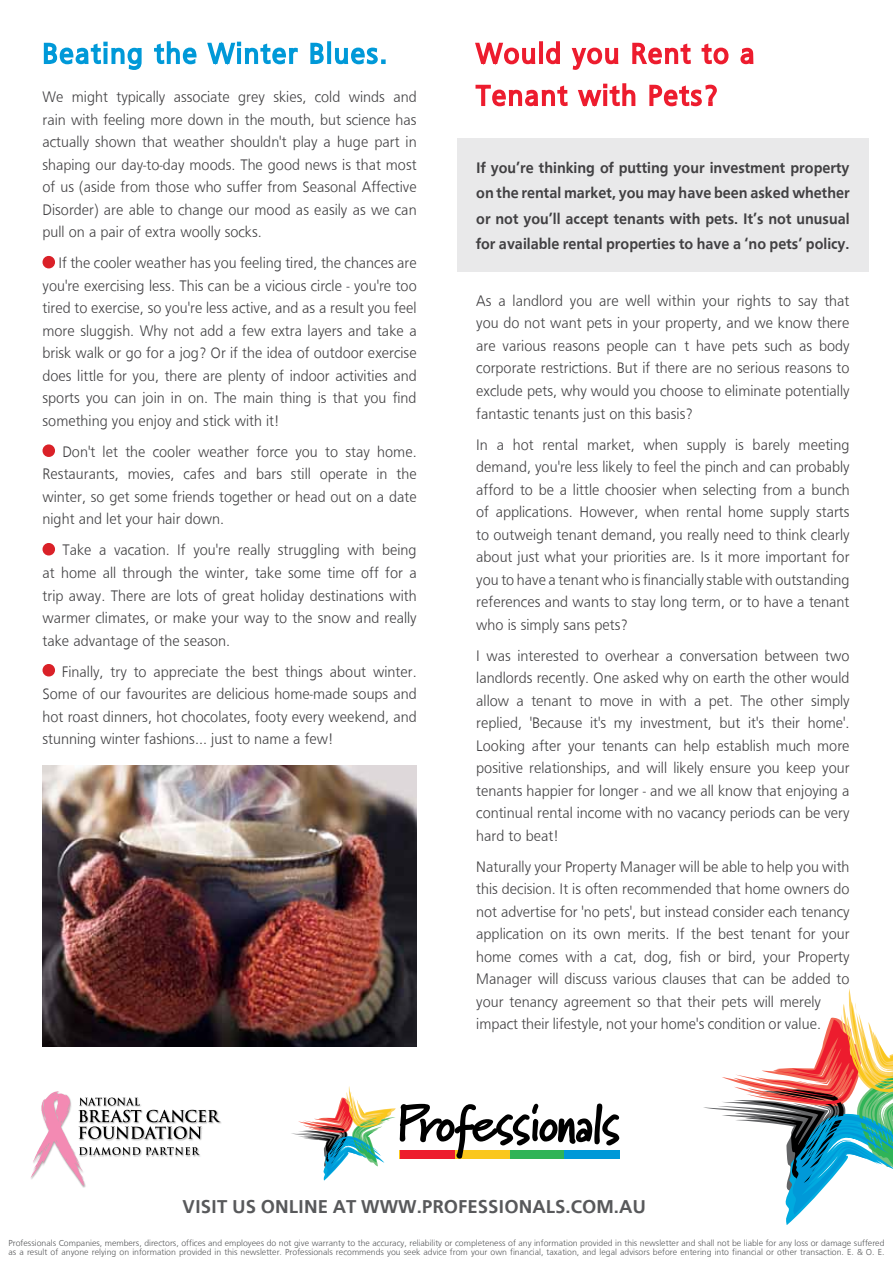
<style>
.page{position:relative;width:893px;height:1263px;background:#fff}
.page>*{position:absolute;margin:0;border:0;box-sizing:border-box;transform-origin:0 0}
.t1{font:700 19.2px "Professionals Sans";color:#58595b}
.t2{font:15.75px/22.5px "Professionals Sans";color:#414042;text-align:justify;scale:.95 1}
.t3{font:700 15.75px/25.5px "Professionals Sans";color:#414042;text-align:justify;scale:.95 1}
.t4{font:9px/9px "Professionals Sans";color:#58595b}
</style>
<div class="page">
<div style="left:458px;top:138px;width:411px;height:134px;background:#e9e9ea"></div>
<svg style="left:31px;top:1091px;width:189px;height:95px"></svg>
<svg style="left:703px;top:989px;width:190px;height:236px"></svg>
<div style="left:565px;top:1151px;width:55px;height:8px;background:#0099d8"></div>
<svg style="left:291px;top:1086px;width:328px;height:95px"></svg>
<svg style="left:43px;top:42px;width:99px;height:28px"></svg>
<svg style="left:154px;top:41px;width:43px;height:24px"></svg>
<svg style="left:207px;top:42px;width:91px;height:23px"></svg>
<svg style="left:310px;top:42px;width:14px;height:22px"></svg>
<div style="left:327px;top:41px;width:4px;height:23px;border:2px solid #0099d8"></div>
<svg style="left:335px;top:47px;width:51px;height:18px"></svg>
<div style="left:45px;top:258px;width:8px;height:8px;background:#da2128;border-radius:50%"></div>
<div style="left:43px;top:256px;width:12px;height:12px;border:4px solid #da2128;border-radius:50%"></div>
<div style="left:45px;top:447px;width:8px;height:8px;background:#da2128;border-radius:50%"></div>
<div style="left:43px;top:444px;width:12px;height:13px;border:4px solid #da2128;border-radius:50%"></div>
<div style="left:45px;top:545px;width:8px;height:8px;background:#da2128;border-radius:50%"></div>
<div style="left:43px;top:543px;width:12px;height:12px;border:4px solid #da2128;border-radius:50%"></div>
<div style="left:45px;top:666px;width:8px;height:8px;background:#da2128;border-radius:50%"></div>
<div style="left:43px;top:664px;width:12px;height:12px;border:4px solid #da2128;border-radius:50%"></div>
<svg style="left:475px;top:42px;width:61px;height:23px"></svg>
<div style="left:539px;top:41px;width:4px;height:23px;border:2px solid #ed1c2e"></div>
<svg style="left:546px;top:41px;width:14px;height:24px"></svg>
<svg style="left:571px;top:42px;width:120px;height:28px"></svg>
<svg style="left:701px;top:43px;width:28px;height:22px"></svg>
<svg style="left:740px;top:47px;width:14px;height:18px"></svg>
<svg style="left:475px;top:84px;width:93px;height:23px"></svg>
<svg style="left:578px;top:83px;width:58px;height:24px"></svg>
<svg style="left:649px;top:84px;width:68px;height:23px"></svg>
<img style="left:43px;top:765px;width:374px;height:281px">
<p class="t2" style="left:43px;top:87px;width:395px">We might typically associate grey skies, cold winds and rain with feeling more down in the mouth, but science has actually shown that weather shouldn't play a huge part in shaping our day-to-day moods. The good news is that most of us (aside from those who suffer from Seasonal Affective Disorder) are able to change our mood as easily as we can pull on a pair of extra woolly socks.</p>
<p class="t2" style="left:43px;top:253px;width:395px;text-indent:16px">If the cooler weather has you feeling tired, the chances are you're exercising less. This can be a vicious circle - you're too tired to exercise, so you're less active, and as a result you feel more sluggish. Why not add a few extra layers and take a brisk walk or go for a jog? Or if the idea of outdoor exercise does little for you, there are plenty of indoor activities and sports you can join in on. The main thing is that you find something you enjoy and stick with it!</p>
<p class="t2" style="left:43px;top:441px;width:395px;text-indent:20px">Don't let the cooler weather force you to stay home.<br>Restaurants, movies, cafes and bars still operate in the winter, so get some friends together or head out on a date night and let your hair down.</p>
<p class="t2" style="left:43px;top:540px;width:395px;text-indent:20px">Take a vacation. If you're really struggling with being at home all through the winter, take some time off for a trip away. There are lots of great holiday destinations with warmer climates, or make your way to the snow and really take advantage of the season.</p>
<p class="t2" style="left:43px;top:661px;width:395px;text-indent:19px">Finally, try to appreciate the best things about winter.<br>Some of our favourites are delicious home-made soups and hot roast dinners, hot chocolates, footy every weekend, and stunning winter fashions... just to name a few!</p>
<p class="t3" style="left:476px;top:155px;width:394px">If you’re thinking of putting your investment property on the rental market, you may have been asked whether or not you’ll accept tenants with pets. It’s not unusual for available rental properties to have a ‘no pets’ policy.</p>
<p class="t2" style="left:476px;top:290px;width:394px">As a landlord you are well within your rights to say that you do not want pets in your property, and we know there are various reasons people can’t have pets such as body corporate restrictions. But if there are no serious reasons to exclude pets, why would you choose to eliminate potentially fantastic tenants just on this basis?</p>
<p class="t2" style="left:476px;top:434px;width:395px">In a hot rental market, when supply is barely meeting demand, you're less likely to feel the pinch and can probably afford to be a little choosier when selecting from a bunch of applications. However, when rental home supply starts to outweigh tenant demand, you really need to think clearly about just what your priorities are. Is it more important for you to have a tenant who is financially stable with outstanding references and wants to stay long term, or to have a tenant who is simply sans pets?</p>
<p class="t2" style="left:476px;top:645px;width:395px">I was interested to overhear a conversation between two landlords recently. One asked why on earth the other would allow a tenant to move in with a pet. The other simply replied, 'Because it's my investment, but it's their home'.<br>Looking after your tenants can help establish much more positive relationships, and will likely ensure you keep your tenants happier for longer - and we all know that enjoying a continual rental income with no vacancy periods can be very hard to beat!</p>
<p class="t2" style="left:476px;top:856px;width:395px;text-align:left">Naturally your Property Manager will be able to help you with this decision. It is often recommended that home owners do not advertise for 'no pets', but instead consider each tenancy application on its own merits. If the best tenant for your home comes with a cat, dog, fish or bird, your Property Manager will discuss various clauses that can be added to your tenancy agreement so that their pets will merely impact their lifestyle, not your home's condition or value.</p>
<p class="t1" style="left:183px;top:1196px;width:465px">VISIT US ONLINE AT WWW.PROFESSIONALS.COM.AU</p>
<p class="t4" style="left:8px;top:1239px;width:878px">Professionals Companies, members, directors, offices and employees do not give warranty to the accuracy, reliability or completeness of any information provided in this newsletter and shall not be liable for any loss or damage suffered as a result of anyone relying on information provided in this newsletter. Professionals recommends you seek advice from your own financial, taxation, and legal advisors before entering into financial or other transaction. E. &amp; O. E.</p>
</div>
